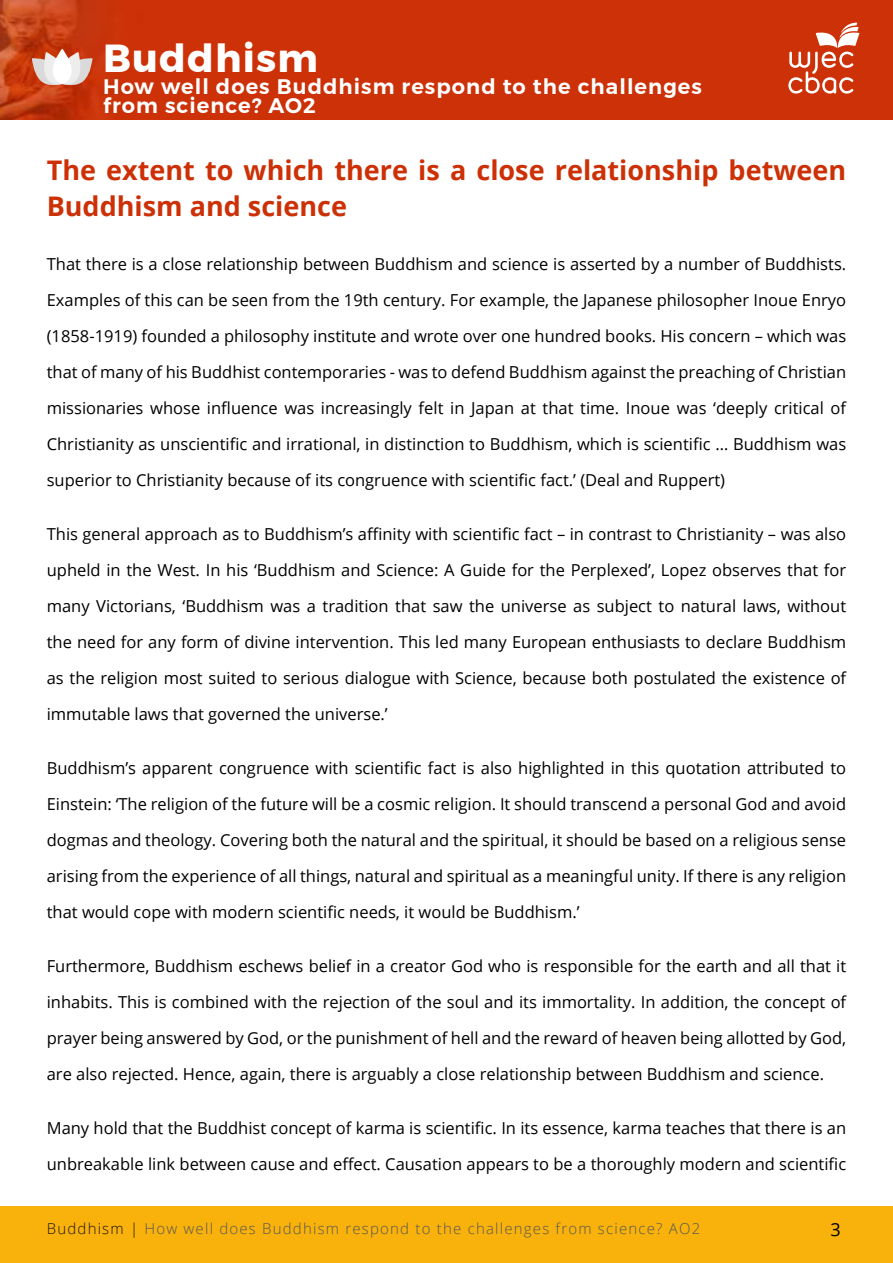
<style>
.page{position:relative;width:893px;height:1263px;background:#fff}
.page>*{position:absolute;margin:0;border:0;box-sizing:border-box;transform-origin:0 0}
.t1{font:700 39px "Montserrat";letter-spacing:.03em;color:#fff}
.t2{font:700 27px/36px "Open Sans";color:#cd3005}
.t3{font:600 21px/19.5px "Montserrat";letter-spacing:.05em;color:#fff}
.t4{font:18px "Open Sans";color:#000}
.t5{font:16.5px/36px "Open Sans";color:#000;text-align:justify}
.t6{font:300 15px "Open Sans";letter-spacing:.08em;color:#575756}
.s1{color:#1d160f}
</style>
<div class="page">
<img style="left:0;top:0;width:893px;height:119px">
<svg style="left:788px;top:23px;width:71px;height:71px"></svg>
<div style="left:0;top:1206px;width:893px;height:57px;background:#f9b20c"></div>
<svg style="left:32px;top:49px;width:60px;height:39px"></svg>
<svg style="left:57px;top:34px;width:11px;height:11px"></svg>
<h1 class="t1" style="left:103px;top:27px;width:216px">Buddhism</h1>
<p class="t3" style="left:103px;top:77px;width:600px">How well does Buddhism respond to the challenges from science? AO2</p>
<h2 class="t2" style="left:47px;top:152px;width:801px">The extent to which there is a close relationship between<br>Buddhism and science</h2>
<p class="t5" style="left:47px;top:246px;width:801px">That there is a close relationship between Buddhism and science is asserted by a number of Buddhists.<br>Examples of this can be seen from the 19th century. For example, the Japanese philosopher Inoue Enryo (1858-1919) founded a philosophy institute and wrote over one hundred books. His concern – which was that of many of his Buddhist contemporaries - was to defend Buddhism against the preaching of Christian missionaries whose influence was increasingly felt in Japan at that time. Inoue was ‘deeply critical of Christianity as unscientific and irrational, in distinction to Buddhism, which is scientific … Buddhism was superior to Christianity because of its congruence with scientific fact.’ (Deal and Ruppert)</p>
<p class="t5" style="left:47px;top:516px;width:801px">This general approach as to Buddhism’s affinity with scientific fact – in contrast to Christianity – was also upheld in the West. In his ‘Buddhism and Science: A Guide for the Perplexed’, Lopez observes that for many Victorians, ‘Buddhism was a tradition that saw the universe as subject to natural laws, without the need for any form of divine intervention. This led many European enthusiasts to declare Buddhism as the religion most suited to serious dialogue with Science, because both postulated the existence of immutable laws that governed the universe.’</p>
<p class="t5" style="left:47px;top:750px;width:801px">Buddhism’s apparent congruence with scientific fact is also highlighted in this quotation attributed to Einstein: ‘The religion of the future will be a cosmic religion. It should transcend a personal God and avoid dogmas and theology. Covering both the natural and the spiritual, it should be based on a religious sense arising from the experience of all things, natural and spiritual as a meaningful unity. If there is any religion that would cope with modern scientific needs, it would be Buddhism.’</p>
<p class="t5" style="left:47px;top:948px;width:801px">Furthermore, Buddhism eschews belief in a creator God who is responsible for the earth and all that it inhabits. This is combined with the rejection of the soul and its immortality. In addition, the concept of prayer being answered by God, or the punishment of hell and the reward of heaven being allotted by God, are also rejected. Hence, again, there is arguably a close relationship between Buddhism and science.</p>
<p class="t5" style="left:47px;top:1110px;width:801px">Many hold that the Buddhist concept of karma is scientific. In its essence, karma teaches that there is an unbreakable link between cause and effect. Causation appears to be a thoroughly modern and scientific</p>
<p class="t6" style="left:47px;top:1218px;width:655px"><span class="s1">Buddhism |</span> How well does Buddhism respond to the challenges from science? AO2</p>
<p class="t4" style="left:830px;top:1217px;width:12px">3</p>
</div>
